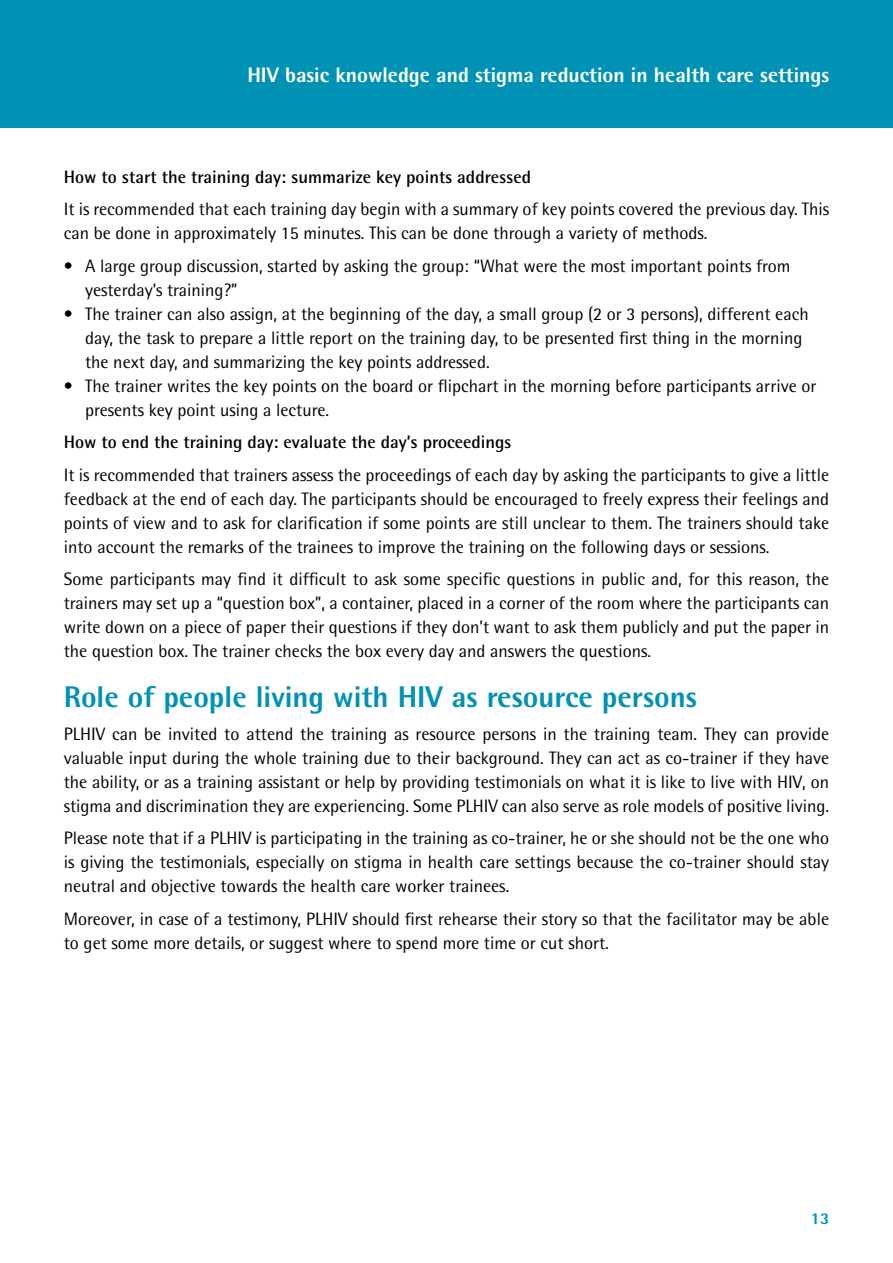
<style>
.page{position:relative;width:893px;height:1263px;background:#fff}
.page>*{position:absolute;margin:0;border:0;box-sizing:border-box;transform-origin:0 0}
.t1{font:800 30px "Rotis Semi Sans Std";color:#0092b4}
.t2{font:800 21px "Rotis Semi Sans Std";color:#fff}
.t3{font:18px/24px "Rotis Semi Sans Std";color:#000}
.t4{font:700 18px "Rotis Semi Sans Std";color:#000}
.t5{font:800 16.5px "Rotis Semi Sans Std";color:#0092b4}
</style>
<div class="page">
<div style="left:0;top:0;width:893px;height:128px;background:#0092b4"></div>
<p class="t2" style="left:247px;top:62px;width:583px">HIV basic knowledge and stigma reduction in health care settings</p>
<p class="t4" style="left:64px;top:165px;width:469px">How to start the training day: summarize key points addressed</p>
<p class="t3" style="left:64px;top:197px;width:767px">It is recommended that each training day begin with a summary of key points covered the previous day. This can be done in approximately 15 minutes. This can be done through a variety of methods.</p>
<p class="t3" style="left:85px;top:253px;width:707px;text-indent:-21px">• A large group discussion, started by asking the group: “What were the most important points from yesterday’s training?”</p>
<p class="t3" style="left:85px;top:301px;width:725px;text-indent:-21px">• The trainer can also assign, at the beginning of the day, a small group (2 or 3 persons), different each day, the task to prepare a little report on the training day, to be presented first thing in the morning the next day, and summarizing the key points addressed.</p>
<p class="t3" style="left:85px;top:373px;width:733px;text-indent:-21px">• The trainer writes the key points on the board or flipchart in the morning before participants arrive or presents key point using a lecture.</p>
<p class="t4" style="left:64px;top:431px;width:449px">How to end the training day: evaluate the day’s proceedings</p>
<p class="t3" style="left:64px;top:462px;width:767px;text-align:justify">It is recommended that trainers assess the proceedings of each day by asking the participants to give a little feedback at the end of each day. The participants should be encouraged to freely express their feelings and points of view and to ask for clarification if some points are still unclear to them. The trainers should take into account the remarks of the trainees to improve the training on the following days or sessions.</p>
<p class="t3" style="left:64px;top:567px;width:767px;text-align:justify">Some participants may find it difficult to ask some specific questions in public and, for this reason, the trainers may set up a “question box”, a container, placed in a corner of the room where the participants can write down on a piece of paper their questions if they don’t want to ask them publicly and put the paper in the question box. The trainer checks the box every day and answers the questions.</p>
<h1 class="t1" style="left:64px;top:678px;width:635px">Role of people living with HIV as resource persons</h1>
<p class="t3" style="left:64px;top:721px;width:767px;text-align:justify">PLHIV can be invited to attend the training as resource persons in the training team. They can provide valuable input during the whole training due to their background. They can act as co-trainer if they have the ability, or as a training assistant or help by providing testimonials on what it is like to live with HIV, on stigma and discrimination they are experiencing. Some PLHIV can also serve as role models of positive living.</p>
<p class="t3" style="left:64px;top:826px;width:767px;text-align:justify">Please note that if a PLHIV is participating in the training as co-trainer, he or she should not be the one who is giving the testimonials, especially on stigma in health care settings because the co-trainer should stay neutral and objective towards the health care worker trainees.</p>
<p class="t3" style="left:64px;top:906px;width:767px">Moreover, in case of a testimony, PLHIV should first rehearse their story so that the facilitator may be able to get some more details, or suggest where to spend more time or cut short.</p>
<p class="t5" style="left:811px;top:1208px;width:20px">13</p>
</div>
